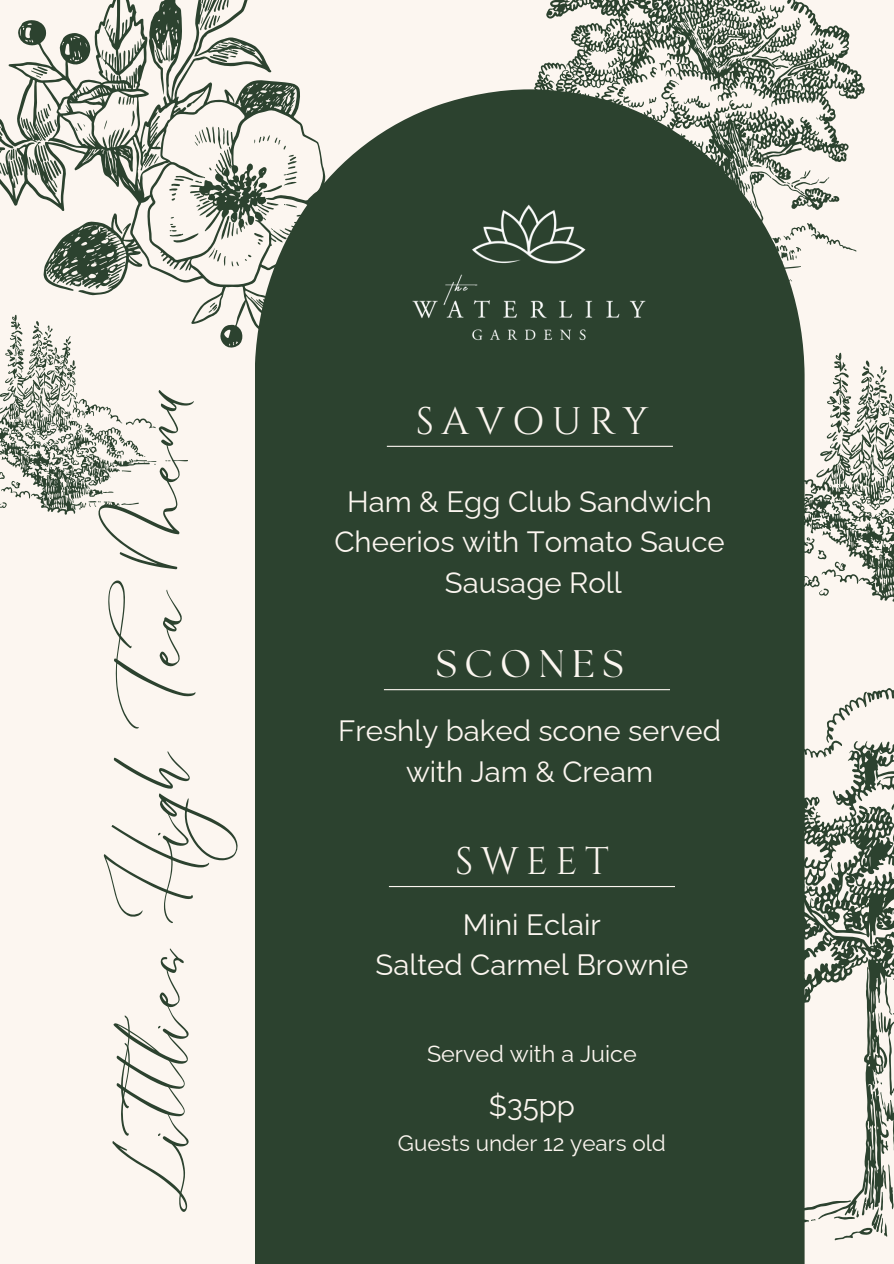
<style>
.page{position:relative;width:894px;height:1264px;background:#fff}
.page>*{position:absolute;margin:0;border:0;box-sizing:border-box;transform-origin:0 0}
.t1{font:55.5px "Le Jour Script";color:#2c422f}
.t2{font:38.4px "Cinzel";letter-spacing:.195em;color:#fcf6f0}
.t3{font:38.4px "The Seasons";letter-spacing:.195em;color:#fcf6f0}
.t4{font:29.4px/40.5px "Raleway";color:#fcf6f0;text-align:center}
.t5{font:23.4px "Raleway";color:#fcf6f0}
.t6{font:22.5px "Raleway";color:#fcf6f0}
</style>
<div class="page">
<div style="left:0;top:0;width:893px;height:1263px;background:#fcf6f0"></div>
<svg style="left:804px;top:353px;width:89px;height:251px"></svg>
<svg style="left:804px;top:687px;width:89px;height:553px"></svg>
<svg style="left:534px;top:0;width:330px;height:252px"></svg>
<div style="left:255px;top:89px;width:549px;height:1174px;background:#2c422f"></div>
<svg style="left:0;top:0;width:325px;height:352px"></svg>
<svg style="left:0;top:315px;width:188px;height:200px"></svg>
<hr style="left:389px;top:886px;width:285px;height:1px;background:#fcf6f0">
<img style="left:347px;top:90px;width:364px;height:364px">
<hr style="left:384px;top:689px;width:285px;height:1px;background:#fcf6f0">
<p class="t1" style="left:125px;top:1212px;width:828px;rotate:-90deg">Littlies High Tea Menu</p>
<p class="t2" style="left:415px;top:396px;width:234px">SAVOURY</p>
<p class="t4" style="left:334px;top:481px;width:391px">Ham &amp; Egg Club Sandwich<br>Cheerios with Tomato Sauce<br>Sausage Roll</p>
<h3 class="t3" style="left:435px;top:646px;width:189px">SCONES</h3>
<h2 class="t4" style="left:338px;top:710px;width:384px">Freshly baked scone served with Jam &amp; Cream</h2>
<p class="t2" style="left:455px;top:836px;width:155px">SWEET</p>
<h3 class="t4" style="left:375px;top:904px;width:314px">Mini Eclair<br>Salted Carmel Brownie</h3>
<h2 class="t5" style="left:427px;top:1040px;width:211px">Served with a Juice</h2>
<h2 class="t4" style="left:488px;top:1085px;width:88px">$35pp</h2>
<p class="t6" style="left:398px;top:1129px;width:269px">Guests under 12 years old</p>
</div>
